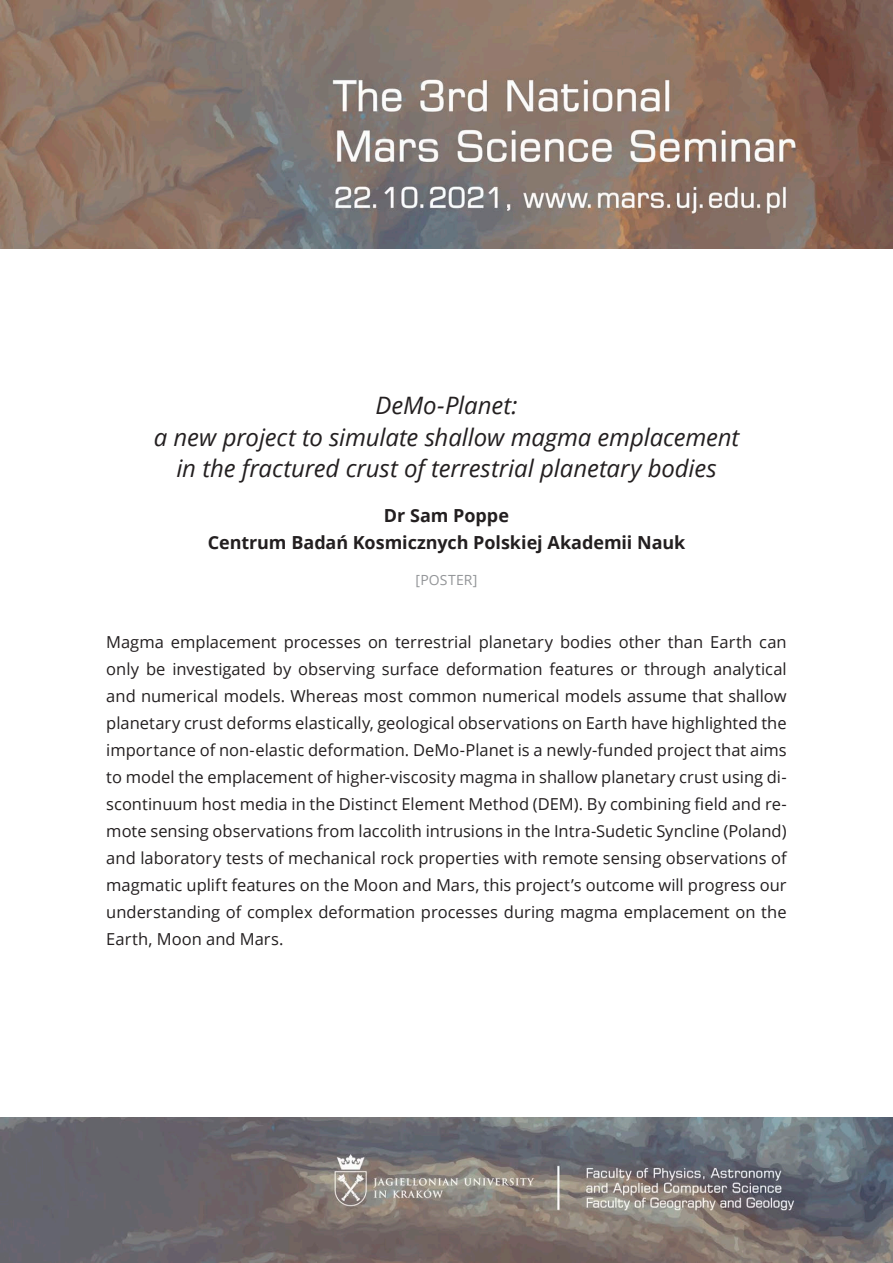
<style>
.page{position:relative;width:893px;height:1263px;background:#fff}
.page>*{position:absolute;margin:0;border:0;box-sizing:border-box;transform-origin:0 0}
.t1{font:italic 24px/31.5px "Open Sans";letter-spacing:-.005em;color:#231f20;text-align:center}
.t2{font:700 18px/27px "Open Sans";letter-spacing:-.005em;color:#231f20;text-align:center}
.t3{font:16.5px/27px "Open Sans";color:#231f20;text-align:justify}
.t4{font:13.95px "Open Sans";letter-spacing:.015em;color:#939598}
</style>
<div class="page">
<img style="left:0;top:0;width:893px;height:1263px">
<div style="left:0;top:249px;width:893px;height:867px;background:#fff"></div>
<h1 class="t1" style="left:154px;top:389px;width:587px">DeMo-Planet:<br>a new project to simulate shallow magma emplacement in the fractured crust of terrestrial planetary bodies</h1>
<p class="t2" style="left:208px;top:502px;width:479px">Dr Sam Poppe<br>Centrum Badań Kosmicznych Polskiej Akademii Nauk</p>
<p class="t4" style="left:416px;top:571px;width:63px">[POSTER]</p>
<p class="t3" style="left:106px;top:628px;width:682px">Magma emplacement processes on terrestrial planetary bodies other than Earth can only be investigated by observing surface deformation features or through analytical and numerical models. Whereas most common numerical models assume that shallow planetary crust deforms elastically, geological observations on Earth have highlighted the importance of non-elastic deformation. DeMo-Planet is a newly-funded project that aims to model the emplacement of higher-viscosity magma in shallow planetary crust using di&shy;scontinuum host media in the Distinct Element Method (DEM). By combining field and re&shy;mote sensing observations from laccolith intrusions in the Intra-Sudetic Syncline (Poland) and laboratory tests of mechanical rock properties with remote sensing observations of magmatic uplift features on the Moon and Mars, this project’s outcome will progress our understanding of complex deformation processes during magma emplacement on the Earth, Moon and Mars.</p>
</div>
